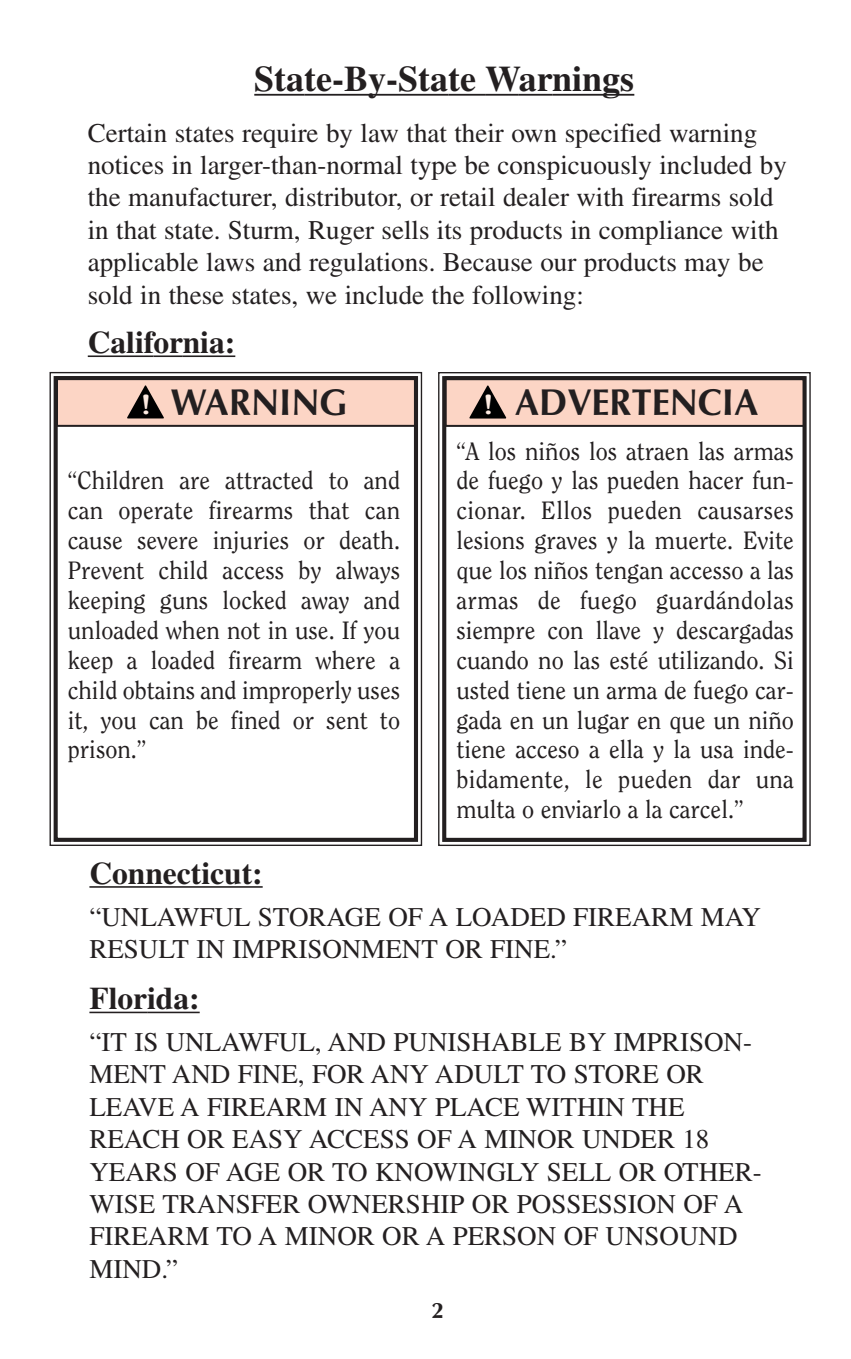
<style>
.page{position:relative;width:851px;height:1359px;background:#fff}
.page>*{position:absolute;margin:0;border:0;box-sizing:border-box;transform-origin:0 0}
.t1{font:700 37.35px "Optima";color:#231f20}
.t2{font:700 36px "Times";color:#231f20}
.t3{font:700 31.5px "Times";color:#231f20}
.t4{font:27px/32.4px "Times";color:#231f20}
.t5{font:24.97px/29.9px "Clearface";color:#231f20;text-align:justify}
.t6{font:700 22.5px "Optima";color:#231f20}
.s1{font-family:"Souvenir";font-weight:600;font-size:26.1px;color:#fdeae1}
</style>
<div class="page">
<div style="left:57px;top:377px;width:358px;height:49px;background:#fcd5c5"></div>
<div style="left:56px;top:376px;width:360px;height:51px;border:2px solid #231f20"></div>
<svg style="left:127px;top:385px;width:37px;height:33px"></svg>
<div style="left:54px;top:376px;width:364px;height:466px;border:4px solid #231f20"></div>
<div style="left:445px;top:377px;width:359px;height:49px;background:#fcd5c5"></div>
<div style="left:444px;top:376px;width:361px;height:51px;border:2px solid #231f20"></div>
<svg style="left:469px;top:385px;width:37px;height:34px"></svg>
<hr style="left:254px;top:94px;width:50px;height:2px;background:#231f20">
<hr style="left:304px;top:94px;width:144px;height:2px;background:#231f20">
<hr style="left:448px;top:94px;width:37px;height:2px;background:#231f20">
<hr style="left:485px;top:94px;width:33px;height:2px;background:#231f20">
<hr style="left:518px;top:94px;width:34px;height:2px;background:#231f20">
<hr style="left:552px;top:94px;width:82px;height:2px;background:#231f20">
<hr style="left:88px;top:355px;width:65px;height:2px;background:#231f20">
<hr style="left:153px;top:355px;width:30px;height:2px;background:#231f20">
<hr style="left:183px;top:355px;width:52px;height:2px;background:#231f20">
<div style="left:442px;top:376px;width:364px;height:466px;border:4px solid #231f20"></div>
<hr style="left:89px;top:886px;width:174px;height:2px;background:#231f20">
<hr style="left:89px;top:1012px;width:58px;height:1px;background:#231f20">
<hr style="left:147px;top:1012px;width:53px;height:1px;background:#231f20">
<h2 class="t2" style="left:254px;top:66px;width:381px">State-By-State Warnings</h2>
<p class="t4" style="left:88px;top:119px;width:700px">Certain states require by law that their own specified warning notices in larger-than-normal type be conspicuously included by the manufacturer, distributor, or retail dealer with firearms sold in that state. Sturm, Ruger sells its products in compliance with applicable laws and regulations. Because our products may be sold in these states, we include the following:</p>
<p class="t3" style="left:88px;top:331px;width:149px">California:</p>
<h1 class="t1" style="left:141px;top:387px;width:208px"><span class="s1">!</span> WARNING</h1>
<p class="t5" style="left:68px;top:467px;width:334px">“Children are attracted to and can operate firearms that can cause severe injuries or death.<br>Prevent child access by always keeping guns locked away and unloaded when not in use. If you keep a loaded firearm where a child obtains and improperly uses it, you can be fined or sent to prison.”</p>
<h1 class="t1" style="left:483px;top:387px;width:276px"><span class="s1">!</span> ADVERTENCIA</h1>
<p class="t5" style="left:456px;top:438px;width:339px">“A los niños los atraen las armas de fuego y las pueden hacer fun&shy;cionar. Ellos pueden causarses lesions graves y la muerte. Evite que los niños tengan accesso a las armas de fuego guardándolas siempre con llave y descargadas cuando no las esté utilizando. Si usted tiene un arma de fuego car&shy;gada en un lugar en que un niño tiene acceso a ella y la usa inde&shy;bidamente, le pueden dar una multa o enviarlo a la carcel.”</p>
<p class="t3" style="left:89px;top:862px;width:175px">Connecticut:</p>
<p class="t4" style="left:89px;top:903px;width:673px">“UNLAWFUL STORAGE OF A LOADED FIREARM MAY<br>RESULT IN IMPRISONMENT OR FINE.”</p>
<p class="t3" style="left:89px;top:987px;width:112px">Florida:</p>
<p class="t4" style="left:89px;top:1028px;width:673px">“IT IS UNLAWFUL, AND PUNISHABLE BY IMPRISON-MENT AND FINE, FOR ANY ADULT TO STORE OR LEAVE A FIREARM IN ANY PLACE WITHIN THE REACH OR EASY ACCESS OF A MINOR UNDER 18<br>YEARS OF AGE OR TO KNOWINGLY SELL OR OTHER-WISE TRANSFER OWNERSHIP OR POSSESSION OF A FIREARM TO A MINOR OR A PERSON OF UNSOUND MIND.”</p>
<p class="t6" style="left:431px;top:1301px;width:14px">2</p>
</div>
